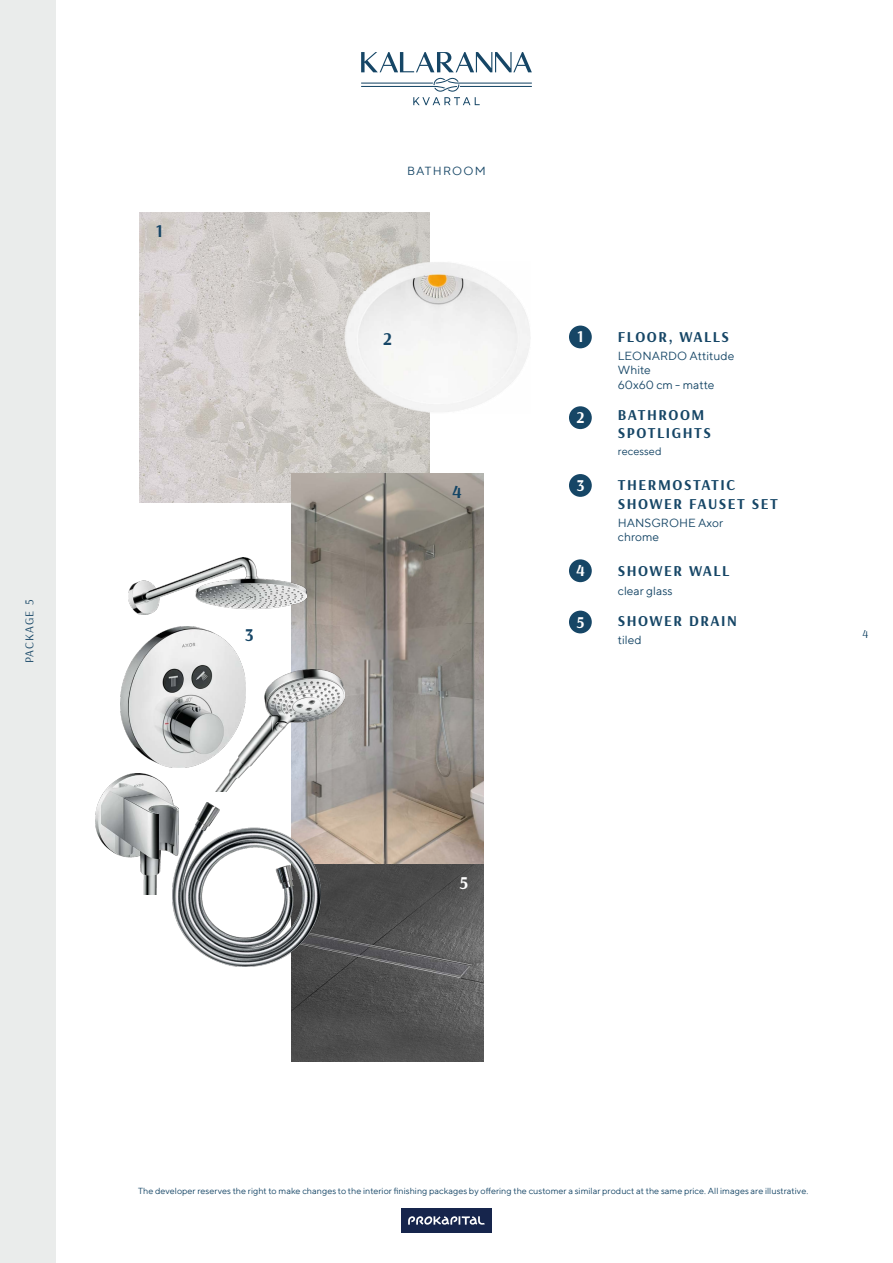
<style>
.page{position:relative;width:893px;height:1263px;background:#fff}
.page>*{position:absolute;margin:0;border:0;box-sizing:border-box;transform-origin:0 0}
.t1{font:700 18px "Arsenal";color:#164666}
.t2{font:700 18px "Arsenal";color:#fff}
.t3{font:700 16.5px "Arsenal";color:#fff}
.t4{font:700 15.15px/18.1px "Arsenal";letter-spacing:.1em;color:#164666}
.t5{font:12px/14.4px "TT Norms";color:#164666}
.t6{font:12px "Arsenal";letter-spacing:.085em;color:#154565}
.t7{font:12px "TT Norms";letter-spacing:.1em;color:#164666}
.t8{font:10.95px "TT Norms";color:#164666}
.t9{font:9px "TT Norms";color:#164666}
</style>
<div class="page">
<div style="left:0;top:0;width:55px;height:1263px;background:#eaeceb"></div>
<svg style="left:361px;top:52px;width:171px;height:20px"></svg>
<svg style="left:361px;top:78px;width:171px;height:27px"></svg>
<div style="left:401px;top:1208px;width:91px;height:25px;background:#16254c"></div>
<svg style="left:408px;top:1216px;width:77px;height:9px"></svg>
<img style="left:140px;top:213px;width:290px;height:289px">
<img style="left:291px;top:474px;width:193px;height:587px">
<img style="left:344px;top:261px;width:186px;height:152px">
<img style="left:215px;top:669px;width:129px;height:123px">
<img style="left:129px;top:557px;width:177px;height:57px">
<img style="left:120px;top:627px;width:126px;height:140px">
<img style="left:172px;top:803px;width:149px;height:163px">
<div style="left:569px;top:326px;width:23px;height:22px;background:#164666;border-radius:50%"></div>
<div style="left:569px;top:474px;width:23px;height:23px;background:#164666;border-radius:50%"></div>
<div style="left:569px;top:406px;width:23px;height:23px;background:#164666;border-radius:50%"></div>
<div style="left:569px;top:559px;width:23px;height:23px;background:#164666;border-radius:50%"></div>
<div style="left:569px;top:611px;width:23px;height:22px;background:#164666;border-radius:50%"></div>
<img style="left:95px;top:774px;width:84px;height:120px">
<h1 class="t1" style="left:156px;top:219px;width:9px">1</h1>
<h3 class="t6" style="left:21px;top:663px;width:65px;rotate:-90deg">PACKAGE 5</h3>
<h1 class="t1" style="left:245px;top:622px;width:10px">3</h1>
<h3 class="t7" style="left:407px;top:163px;width:80px">BATHROOM</h3>
<h1 class="t1" style="left:383px;top:326px;width:10px">2</h1>
<h1 class="t1" style="left:452px;top:479px;width:11px">4</h1>
<h2 class="t3" style="left:577px;top:325px;width:8px">1</h2>
<h2 class="t3" style="left:576px;top:406px;width:9px">2</h2>
<h2 class="t3" style="left:576px;top:474px;width:10px">3</h2>
<h2 class="t3" style="left:576px;top:559px;width:10px">4</h2>
<h2 class="t3" style="left:576px;top:610px;width:10px">5</h2>
<h3 class="t4" style="left:618px;top:327px;width:113px">FLOOR, WALLS</h3>
<h3 class="t5" style="left:618px;top:348px;width:118px">LEONARDO Attitude<br>White<br>60x60 cm - matte</h3>
<h3 class="t4" style="left:618px;top:406px;width:94px">BATHROOM<br>SPOTLIGHTS</h3>
<p class="t8" style="left:618px;top:445px;width:45px">recessed</p>
<h3 class="t4" style="left:618px;top:476px;width:162px">THERMOSTATIC<br>SHOWER FAUSET SET</h3>
<h3 class="t5" style="left:618px;top:515px;width:107px">HANSGROHE Axor chrome</h3>
<h3 class="t4" style="left:618px;top:562px;width:113px">SHOWER WALL</h3>
<h3 class="t5" style="left:618px;top:583px;width:56px">clear glass</h3>
<h3 class="t4" style="left:618px;top:611px;width:121px">SHOWER DRAIN</h3>
<h3 class="t5" style="left:618px;top:632px;width:25px">tiled</h3>
<h3 class="t6" style="left:862px;top:625px;width:7px">4</h3>
<h1 class="t2" style="left:460px;top:870px;width:10px">5</h1>
<p class="t9" style="left:138px;top:1185px;width:672px">The developer reserves the right to make changes to the interior finishing packages by offering the customer a similar product at the same price. All images are illustrative.</p>
</div>
